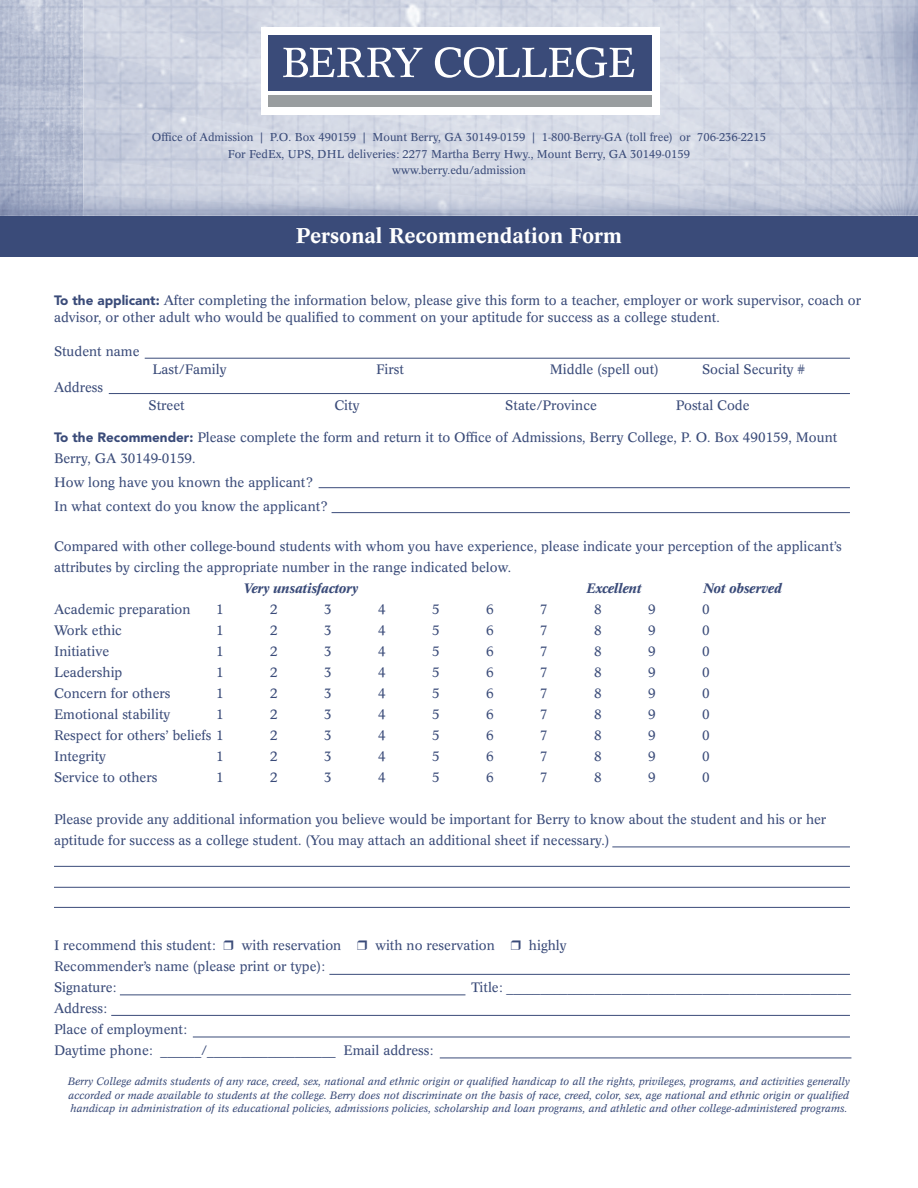
<style>
.page{position:relative;width:918px;height:1188px;background:#fff}
.page>*{position:absolute;margin:0;border:0;box-sizing:border-box;transform-origin:0 0}
.t1{font:500 21px "Concorde BQ";color:#fff}
.t2{font:13.5px/21px "Concorde BQ";color:#3a4b79}
.t3{font:italic 500 13.5px "Concorde BQ";color:#3a4b79}
.t4{font:11.25px/16.5px "Concorde BQ";color:#3a4b79;text-align:center}
.t5{font:italic 10.5px/13.5px "Concorde BQ";color:#3a4b79;text-align:justify}
.s1{font-family:"Avenir LT Std";font-weight:900}
</style>
<div class="page">
<img style="left:0;top:0;width:918px;height:216px">
<div style="left:0;top:216px;width:918px;height:40px;background:#3a4b79"></div>
<div style="left:261px;top:27px;width:398px;height:87px;background:#fff"></div>
<div style="left:268px;top:35px;width:383px;height:55px;background:#3a4b79"></div>
<div style="left:268px;top:95px;width:383px;height:12px;background:#999d9f"></div>
<svg style="left:283px;top:48px;width:139px;height:29px"></svg>
<svg style="left:435px;top:47px;width:199px;height:31px"></svg>
<hr style="left:145px;top:358px;width:705px;height:1px;background:#3a4b79">
<hr style="left:109px;top:393px;width:741px;height:1px;background:#3a4b79">
<hr style="left:319px;top:487px;width:531px;height:1px;background:#3a4b79">
<hr style="left:332px;top:512px;width:518px;height:1px;background:#3a4b79">
<hr style="left:612px;top:847px;width:238px;height:1px;background:#3a4b79">
<hr style="left:54px;top:866px;width:796px;height:1px;background:#3a4b79">
<hr style="left:54px;top:887px;width:796px;height:1px;background:#3a4b79">
<hr style="left:54px;top:907px;width:796px;height:1px;background:#3a4b79">
<hr style="left:329px;top:974px;width:521px;height:1px;background:#3a4b79">
<hr style="left:120px;top:994px;width:345px;height:1px;background:#3a4b79">
<hr style="left:111px;top:1015px;width:739px;height:1px;background:#3a4b79">
<hr style="left:193px;top:1037px;width:657px;height:1px;background:#3a4b79">
<hr style="left:440px;top:1058px;width:411px;height:1px;background:#3a4b79">
<p class="t4" style="left:152px;top:129px;width:616px">Office of Admission | P.O. Box 490159 | Mount Berry, GA 30149-0159 | 1-800-Berry-GA (toll free) or 706-236-2215<br>For FedEx, UPS, DHL deliveries: 2277 Martha Berry Hwy., Mount Berry, GA 30149-0159<br>www.berry.edu/admission</p>
<h1 class="t1" style="left:296px;top:223px;width:327px">Personal Recommendation Form</h1>
<p class="t2" style="left:54px;top:293px;width:809px;line-height:16.2px"><span class="s1">To the applicant:</span> After completing the information below, please give this form to a teacher, employer or work supervisor, coach or advisor, or other adult who would be qualified to comment on your aptitude for success as a college student.</p>
<p class="t2" style="left:54px;top:341px;width:87px">Student name</p>
<p class="t2" style="left:153px;top:359px;width:75px">Last/Family</p>
<p class="t2" style="left:376px;top:359px;width:29px">First</p>
<p class="t2" style="left:550px;top:359px;width:111px">Middle (spell out)</p>
<p class="t2" style="left:702px;top:359px;width:105px">Social Security #</p>
<p class="t2" style="left:54px;top:377px;width:51px">Address</p>
<p class="t2" style="left:149px;top:395px;width:37px">Street</p>
<p class="t2" style="left:334px;top:395px;width:27px">City</p>
<p class="t2" style="left:505px;top:395px;width:93px">State/Province</p>
<p class="t2" style="left:676px;top:395px;width:75px">Postal Code</p>
<p class="t2" style="left:54px;top:427px;width:785px"><span class="s1">To the Recommender:</span> Please complete the form and return it to Office of Admissions, Berry College, P. O. Box 490159, Mount<br>Berry, GA 30149-0159.</p>
<p class="t2" style="left:54px;top:471px;width:276px;line-height:24px">How long have you known the applicant?<br>In what context do you know the applicant?</p>
<p class="t2" style="left:54px;top:536px;width:789px">Compared with other college-bound students with whom you have experience, please indicate your perception of the applicant’s attributes by circling the appropriate number in the range indicated below.</p>
<p class="t3" style="left:243px;top:581px;width:116px">Very unsatisfactory</p>
<p class="t3" style="left:586px;top:581px;width:56px">Excellent</p>
<p class="t3" style="left:703px;top:581px;width:80px">Not observed</p>
<p class="t2" style="left:54px;top:599px;width:138px">Academic preparation</p>
<p class="t2" style="left:216px;top:599px;width:9px">1</p>
<p class="t2" style="left:270px;top:599px;width:9px">2</p>
<p class="t2" style="left:324px;top:599px;width:9px">3</p>
<p class="t2" style="left:378px;top:599px;width:9px">4</p>
<p class="t2" style="left:432px;top:599px;width:9px">5</p>
<p class="t2" style="left:486px;top:599px;width:9px">6</p>
<p class="t2" style="left:540px;top:599px;width:9px">7</p>
<p class="t2" style="left:594px;top:599px;width:9px">8</p>
<p class="t2" style="left:648px;top:599px;width:9px">9</p>
<p class="t2" style="left:702px;top:599px;width:9px">0</p>
<p class="t2" style="left:54px;top:620px;width:70px">Work ethic</p>
<p class="t2" style="left:216px;top:620px;width:9px">1</p>
<p class="t2" style="left:270px;top:620px;width:9px">2</p>
<p class="t2" style="left:324px;top:620px;width:9px">3</p>
<p class="t2" style="left:378px;top:620px;width:9px">4</p>
<p class="t2" style="left:432px;top:620px;width:9px">5</p>
<p class="t2" style="left:486px;top:620px;width:9px">6</p>
<p class="t2" style="left:540px;top:620px;width:9px">7</p>
<p class="t2" style="left:594px;top:620px;width:9px">8</p>
<p class="t2" style="left:648px;top:620px;width:9px">9</p>
<p class="t2" style="left:702px;top:620px;width:9px">0</p>
<p class="t2" style="left:54px;top:641px;width:57px">Initiative</p>
<p class="t2" style="left:216px;top:641px;width:9px">1</p>
<p class="t2" style="left:270px;top:641px;width:9px">2</p>
<p class="t2" style="left:324px;top:641px;width:9px">3</p>
<p class="t2" style="left:378px;top:641px;width:9px">4</p>
<p class="t2" style="left:432px;top:641px;width:9px">5</p>
<p class="t2" style="left:486px;top:641px;width:9px">6</p>
<p class="t2" style="left:540px;top:641px;width:9px">7</p>
<p class="t2" style="left:594px;top:641px;width:9px">8</p>
<p class="t2" style="left:648px;top:641px;width:9px">9</p>
<p class="t2" style="left:702px;top:641px;width:9px">0</p>
<p class="t2" style="left:54px;top:662px;width:70px">Leadership</p>
<p class="t2" style="left:216px;top:662px;width:9px">1</p>
<p class="t2" style="left:270px;top:662px;width:9px">2</p>
<p class="t2" style="left:324px;top:662px;width:9px">3</p>
<p class="t2" style="left:378px;top:662px;width:9px">4</p>
<p class="t2" style="left:432px;top:662px;width:9px">5</p>
<p class="t2" style="left:486px;top:662px;width:9px">6</p>
<p class="t2" style="left:540px;top:662px;width:9px">7</p>
<p class="t2" style="left:594px;top:662px;width:9px">8</p>
<p class="t2" style="left:648px;top:662px;width:9px">9</p>
<p class="t2" style="left:702px;top:662px;width:9px">0</p>
<p class="t2" style="left:54px;top:683px;width:118px">Concern for others</p>
<p class="t2" style="left:216px;top:683px;width:9px">1</p>
<p class="t2" style="left:270px;top:683px;width:9px">2</p>
<p class="t2" style="left:324px;top:683px;width:9px">3</p>
<p class="t2" style="left:378px;top:683px;width:9px">4</p>
<p class="t2" style="left:432px;top:683px;width:9px">5</p>
<p class="t2" style="left:486px;top:683px;width:9px">6</p>
<p class="t2" style="left:540px;top:683px;width:9px">7</p>
<p class="t2" style="left:594px;top:683px;width:9px">8</p>
<p class="t2" style="left:648px;top:683px;width:9px">9</p>
<p class="t2" style="left:702px;top:683px;width:9px">0</p>
<p class="t2" style="left:54px;top:704px;width:118px">Emotional stability</p>
<p class="t2" style="left:216px;top:704px;width:9px">1</p>
<p class="t2" style="left:270px;top:704px;width:9px">2</p>
<p class="t2" style="left:324px;top:704px;width:9px">3</p>
<p class="t2" style="left:378px;top:704px;width:9px">4</p>
<p class="t2" style="left:432px;top:704px;width:9px">5</p>
<p class="t2" style="left:486px;top:704px;width:9px">6</p>
<p class="t2" style="left:540px;top:704px;width:9px">7</p>
<p class="t2" style="left:594px;top:704px;width:9px">8</p>
<p class="t2" style="left:648px;top:704px;width:9px">9</p>
<p class="t2" style="left:702px;top:704px;width:9px">0</p>
<p class="t2" style="left:54px;top:725px;width:171px">Respect for others’ beliefs 1</p>
<p class="t2" style="left:270px;top:725px;width:9px">2</p>
<p class="t2" style="left:324px;top:725px;width:9px">3</p>
<p class="t2" style="left:378px;top:725px;width:9px">4</p>
<p class="t2" style="left:432px;top:725px;width:9px">5</p>
<p class="t2" style="left:486px;top:725px;width:9px">6</p>
<p class="t2" style="left:540px;top:725px;width:9px">7</p>
<p class="t2" style="left:594px;top:725px;width:9px">8</p>
<p class="t2" style="left:648px;top:725px;width:9px">9</p>
<p class="t2" style="left:702px;top:725px;width:9px">0</p>
<p class="t2" style="left:54px;top:746px;width:54px">Integrity</p>
<p class="t2" style="left:216px;top:746px;width:9px">1</p>
<p class="t2" style="left:270px;top:746px;width:9px">2</p>
<p class="t2" style="left:324px;top:746px;width:9px">3</p>
<p class="t2" style="left:378px;top:746px;width:9px">4</p>
<p class="t2" style="left:432px;top:746px;width:9px">5</p>
<p class="t2" style="left:486px;top:746px;width:9px">6</p>
<p class="t2" style="left:540px;top:746px;width:9px">7</p>
<p class="t2" style="left:594px;top:746px;width:9px">8</p>
<p class="t2" style="left:648px;top:746px;width:9px">9</p>
<p class="t2" style="left:702px;top:746px;width:9px">0</p>
<p class="t2" style="left:54px;top:767px;width:105px">Service to others</p>
<p class="t2" style="left:216px;top:767px;width:9px">1</p>
<p class="t2" style="left:270px;top:767px;width:9px">2</p>
<p class="t2" style="left:324px;top:767px;width:9px">3</p>
<p class="t2" style="left:378px;top:767px;width:9px">4</p>
<p class="t2" style="left:432px;top:767px;width:9px">5</p>
<p class="t2" style="left:486px;top:767px;width:9px">6</p>
<p class="t2" style="left:540px;top:767px;width:9px">7</p>
<p class="t2" style="left:594px;top:767px;width:9px">8</p>
<p class="t2" style="left:648px;top:767px;width:9px">9</p>
<p class="t2" style="left:702px;top:767px;width:9px">0</p>
<p class="t2" style="left:54px;top:809px;width:774px">Please provide any additional information you believe would be important for Berry to know about the student and his or her aptitude for success as a college student. (You may attach an additional sheet if necessary.)</p>
<p class="t2" style="left:54px;top:935px;width:163px">I recommend this student:</p>
<p class="t2" style="left:242px;top:935px;width:101px">with reservation</p>
<p class="t2" style="left:375px;top:935px;width:121px">with no reservation</p>
<p class="t2" style="left:529px;top:935px;width:39px">highly</p>
<p class="t2" style="left:54px;top:956px;width:273px">Recommender’s name (please print or type):<br>Signature:</p>
<p class="t2" style="left:471px;top:977px;width:381px">Title: ___________________________________________________</p>
<p class="t2" style="left:54px;top:998px;width:381px">Address:<br>Place of employment:<br>Daytime phone: ______/___________________ Email address:</p>
<p class="t5" style="left:68px;top:1075px;width:784px">Berry College admits students of any race, creed, sex, national and ethnic origin or qualified handicap to all the rights, privileges, programs, and activities generally accorded or made available to students at the college. Berry does not discriminate on the basis of race, creed, color, sex, age national and ethnic origin or qualified handicap in administration of its educational policies, admissions policies, scholarship and loan programs, and athletic and other college-administered programs.</p>
</div>
